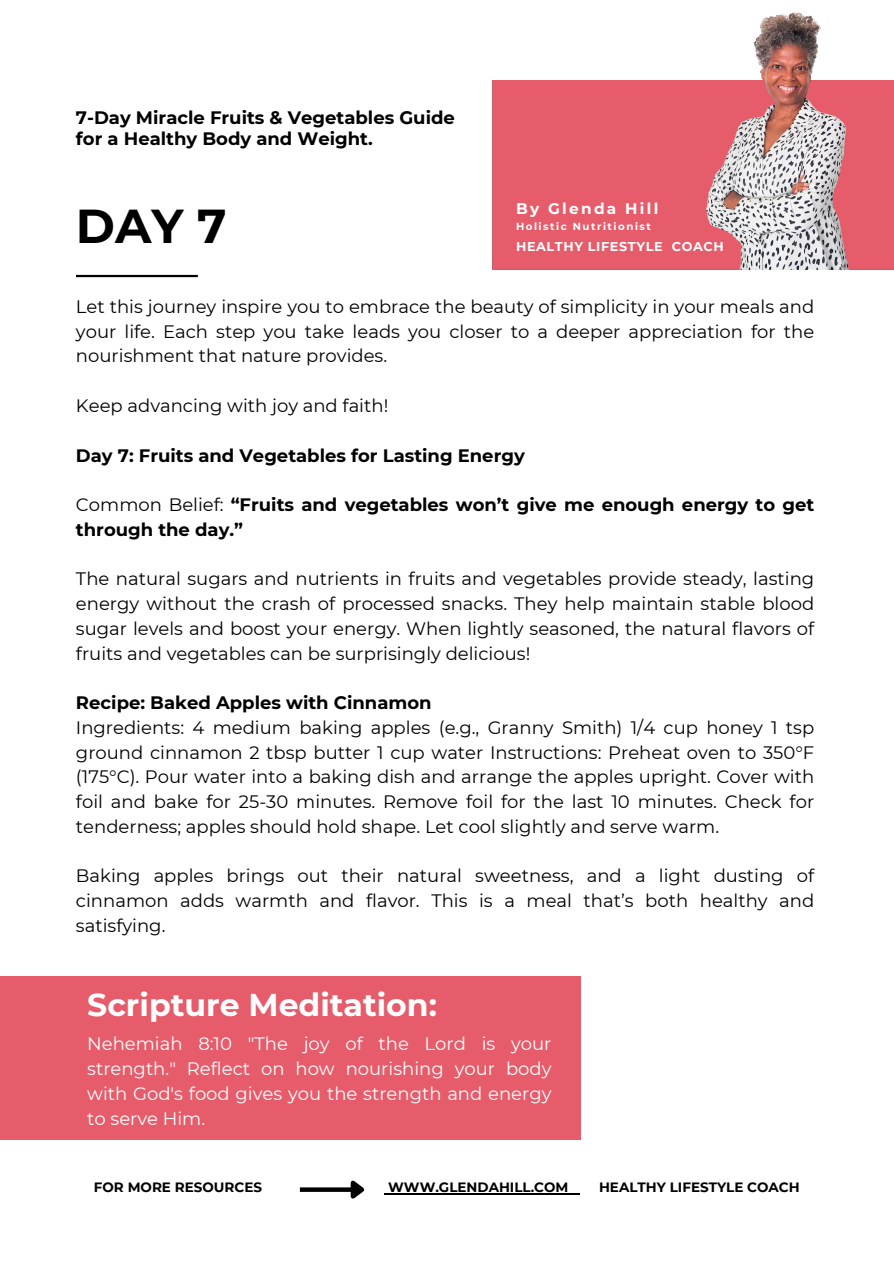
<style>
.page{position:relative;width:894px;height:1264px;background:#fff}
.page>*{position:absolute;margin:0;border:0;box-sizing:border-box;transform-origin:0 0}
.t1{font:700 47.4px "Montserrat";color:#000}
.t2{font:700 31.5px "Montserrat";color:#fff}
.t3{font:18px/24.8px "Montserrat";color:#000;text-align:justify}
.t4{font:700 18px/24.8px "Montserrat";color:#000}
.t5{font:18px/24.8px "Montserrat";color:#fff;text-align:justify}
.t6{font:700 15.3px "Montserrat";letter-spacing:.15em;color:#fff}
.t7{font:700 13.5px "Montserrat";color:#000}
.t8{font:700 12.75px "Montserrat";letter-spacing:.05em;color:#fff}
.t9{font:700 10.2px "Montserrat";letter-spacing:.15em;color:#fff}
.s1{font-weight:400}
.s2{font-weight:700}
</style>
<div class="page">
<hr style="left:76px;top:275px;width:122px;height:2px;background:#000">
<div style="left:492px;top:80px;width:401px;height:189px;background:#e65c6b"></div>
<img style="left:706px;top:12px;width:143px;height:257px">
<div style="left:0;top:976px;width:580px;height:163px;background:#e65c6b"></div>
<hr style="left:388px;top:1193px;width:180px;height:1px;background:#000">
<svg style="left:300px;top:1187px;width:46px;height:4px"></svg>
<svg style="left:346px;top:1180px;width:19px;height:19px"></svg>
<h4 class="t4" style="left:76px;top:107px;width:380px;line-height:21.3px">7-Day Miracle Fruits &amp; Vegetables Guide for a Healthy Body and Weight.</h4>
<h3 class="t1" style="left:76px;top:197px;width:152px">DAY 7</h3>
<h4 class="t6" style="left:516px;top:199px;width:144px">By Glenda Hill</h4>
<h4 class="t9" style="left:516px;top:220px;width:136px">Holistic Nutritionist</h4>
<h4 class="t8" style="left:516px;top:238px;width:209px">HEALTHY LIFESTYLE COACH</h4>
<h1 class="t3" style="left:76px;top:294px;width:739px">Let this journey inspire you to embrace the beauty of simplicity in your meals and your life. Each step you take leads you closer to a deeper appreciation for the nourishment that nature provides.</h1>
<p class="t3" style="left:76px;top:393px;width:314px">Keep advancing with joy and faith!</p>
<p class="t4" style="left:76px;top:442px;width:450px">Day 7: Fruits and Vegetables for Lasting Energy</p>
<h5 class="t4" style="left:76px;top:492px;width:739px"><span class="s1">Common Belief:</span> “Fruits and vegetables won’t give me enough energy to get through the day.”</h5>
<h4 class="t3" style="left:76px;top:566px;width:739px">The natural sugars and nutrients in fruits and vegetables provide steady, lasting energy without the crash of processed snacks. They help maintain stable blood sugar levels and boost your energy. When lightly seasoned, the natural flavors of fruits and vegetables can be surprisingly delicious!</h4>
<h4 class="t3" style="left:76px;top:690px;width:739px;text-align:left"><span class="s2">Recipe: Baked Apples with Cinnamon<br></span>Ingredients: 4 medium baking apples (e.g., Granny Smith) 1/4 cup honey 1 tsp ground cinnamon 2 tbsp butter 1 cup water Instructions: Preheat oven to 350°F (175°C). Pour water into a baking dish and arrange the apples upright. Cover with foil and bake for 25-30 minutes. Remove foil for the last 10 minutes. Check for tenderness; apples should hold shape. Let cool slightly and serve warm.</h4>
<h3 class="t3" style="left:76px;top:863px;width:739px">Baking apples brings out their natural sweetness, and a light dusting of cinnamon adds warmth and flavor. This is a meal that’s both healthy and satisfying.</h3>
<h2 class="t2" style="left:87px;top:985px;width:351px">Scripture Meditation:</h2>
<h4 class="t5" style="left:87px;top:1031px;width:465px">Nehemiah 8:10 "The joy of the Lord is your strength." Reflect on how nourishing your body with God's food gives you the strength and energy to serve Him.</h4>
<h5 class="t7" style="left:94px;top:1178px;width:169px">FOR MORE RESOURCES</h5>
<h5 class="t7" style="left:388px;top:1178px;width:182px">WWW.GLENDAHILL.COM</h5>
<h5 class="t7" style="left:599px;top:1178px;width:202px">HEALTHY LIFESTYLE COACH</h5>
</div>
